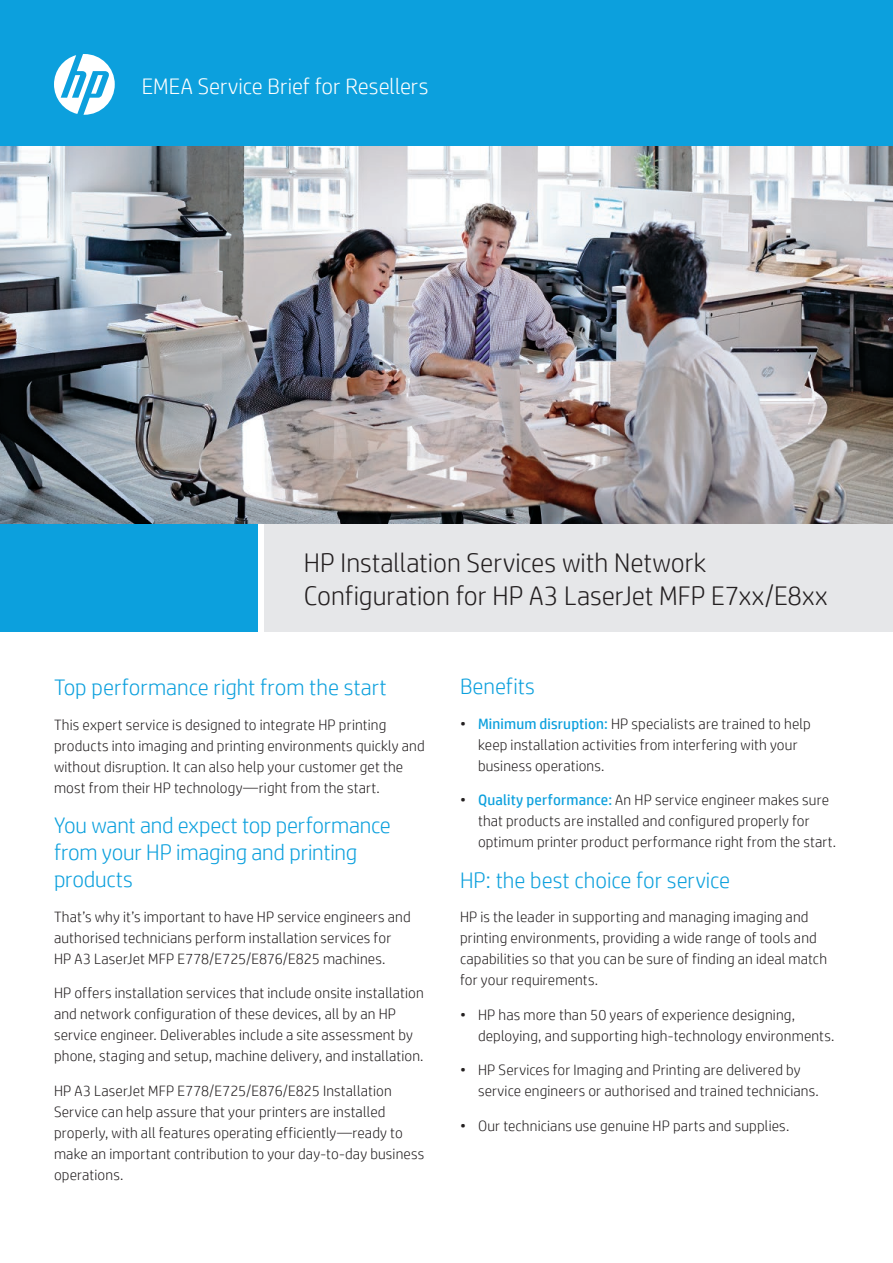
<style>
.page{position:relative;width:893px;height:1263px;background:#fff}
.page>*{position:absolute;margin:0;border:0;box-sizing:border-box;transform-origin:0 0}
.t1{font:300 27px/32.4px "HP Simplified";color:#231f20}
.t2{font:300 22.5px/27px "HP Simplified";letter-spacing:-.005em;color:#0ca0dd}
.t3{font:300 22.5px "HP Simplified";color:#fff}
.t4{font:300 15px/21px "HP Simplified";letter-spacing:.01em;color:#231f20}
.s1{font-weight:400;color:#0ca0dd}
</style>
<div class="page">
<div style="left:0;top:517px;width:257px;height:114px;background:#0ca0dd"></div>
<div style="left:264px;top:517px;width:629px;height:114px;background:#e6e7e9"></div>
<img style="left:0;top:146px;width:893px;height:377px">
<div style="left:0;top:0;width:893px;height:146px;background:#0ca0dd"></div>
<svg style="left:54px;top:54px;width:61px;height:61px"></svg>
<h2 class="t3" style="left:142px;top:71px;width:288px">EMEA Service Brief for Resellers</h2>
<h1 class="t1" style="left:304px;top:546px;width:525px">HP Installation Services with Network<br>Configuration for HP A3 LaserJet MFP E7xx/E8xx</h1>
<h2 class="t2" style="left:54px;top:673px;width:334px">Top performance right from the start</h2>
<p class="t4" style="left:54px;top:714px;width:372px">This expert service is designed to integrate HP printing products into imaging and printing environments quickly and without disruption. It can also help your customer get the most from their HP technology—right from the start.</p>
<h2 class="t2" style="left:54px;top:811px;width:338px">You want and expect top performance from your HP imaging and printing products</h2>
<p class="t4" style="left:54px;top:906px;width:358px">That’s why it’s important to have HP service engineers and authorised technicians perform installation services for<br>HP A3 LaserJet MFP E778/E725/E876/E825 machines.</p>
<p class="t4" style="left:54px;top:982px;width:371px">HP offers installation services that include onsite installation and network configuration of these devices, all by an HP service engineer. Deliverables include a site assessment by phone, staging and setup, machine delivery, and installation.</p>
<p class="t4" style="left:54px;top:1080px;width:372px">HP A3 LaserJet MFP E778/E725/E876/E825 Installation Service can help assure that your printers are installed properly, with all features operating efficiently—ready to make an important contribution to your day-to-day business operations.</p>
<h2 class="t2" style="left:460px;top:672px;width:76px">Benefits</h2>
<p class="t4" style="left:478px;top:713px;width:334px;text-indent:-18px">• <span class="s1">Minimum disruption:</span> HP specialists are trained to help keep installation activities from interfering with your business operations.</p>
<p class="t4" style="left:478px;top:789px;width:360px;text-indent:-18px">• <span class="s1">Quality performance:</span> An HP service engineer makes sure that products are installed and configured properly for optimum printer product performance right from the start.</p>
<h2 class="t2" style="left:460px;top:866px;width:272px">HP: the best choice for service</h2>
<p class="t4" style="left:460px;top:906px;width:368px">HP is the leader in supporting and managing imaging and printing environments, providing a wide range of tools and capabilities so that you can be sure of finding an ideal match for your requirements.</p>
<p class="t4" style="left:478px;top:1004px;width:358px;text-indent:-18px">• HP has more than 50 years of experience designing, deploying, and supporting high-technology environments.</p>
<p class="t4" style="left:478px;top:1059px;width:342px;text-indent:-18px">• HP Services for Imaging and Printing are delivered by service engineers or authorised and trained technicians.</p>
<p class="t4" style="left:460px;top:1115px;width:331px">• Our technicians use genuine HP parts and supplies.</p>
</div>
